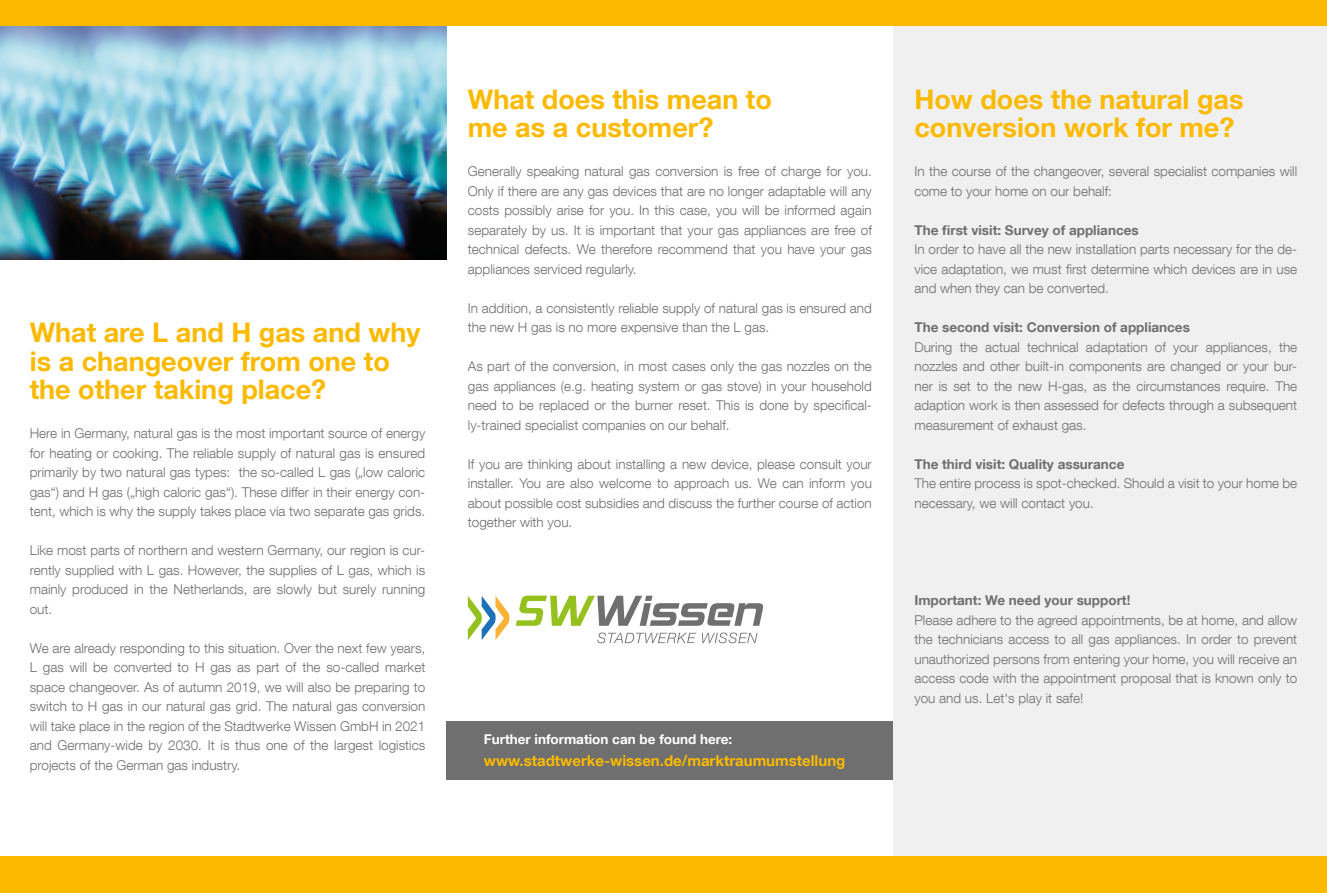
<style>
.page{position:relative;width:1327px;height:893px;background:#fff}
.page>*{position:absolute;margin:0;border:0;box-sizing:border-box;transform-origin:0 0}
.t1{font:700 27px/28.5px "Helvetica Neue LT Com";color:#fbba00}
.t2{font:700 15px "Helvetica Neue LT Com";color:#fbba00}
.t3{font:300 13.5px/19.5px "Helvetica Neue LT Com";color:#706f6f;text-align:justify}
.t4{font:700 13.5px "Helvetica Neue LT Com";color:#706f6f}
.t5{font:700 13.5px "Helvetica Neue LT Com";color:#fff}
</style>
<div class="page">
<div style="left:446px;top:721px;width:447px;height:58px;background:#706f6f"></div>
<div style="left:893px;top:26px;width:434px;height:831px;background:#f0f0f0"></div>
<div style="left:0;top:857px;width:1327px;height:36px;background:#fbba00"></div>
<img style="left:0;top:26px;width:446px;height:233px">
<div style="left:0;top:0;width:1327px;height:26px;background:#fbba00"></div>
<svg style="left:516px;top:596px;width:247px;height:30px"></svg>
<svg style="left:597px;top:633px;width:99px;height:10px"></svg>
<svg style="left:702px;top:633px;width:55px;height:10px"></svg>
<svg style="left:468px;top:596px;width:41px;height:44px"></svg>
<h1 class="t1" style="left:30px;top:318px;width:392px">What are L and H gas and why is a changeover from one to the other taking place?</h1>
<p class="t3" style="left:30px;top:424px;width:397px">Here in Germany, natural gas is the most important source of energy for heating or cooking. The reliable supply of natural gas is ensured primarily by two natural gas types: the so-called L gas („low caloric gas“) and H gas („high caloric gas“). These differ in their energy con&shy;tent, which is why the supply takes place via two separate gas grids.</p>
<p class="t3" style="left:30px;top:541px;width:397px">Like most parts of northern and western Germany, our region is cur&shy;rently supplied with L gas. However, the supplies of L gas, which is mainly produced in the Netherlands, are slowly but surely running out.</p>
<p class="t3" style="left:30px;top:638px;width:397px">We are already responding to this situation. Over the next few years, L gas will be converted to H gas as part of the so-called market space changeover. As of autumn 2019, we will also be preparing to switch to H gas in our natural gas grid. The natural gas conversion will take place in the region of the Stadtwerke Wissen GmbH in 2021 and Germany-wide by 2030. It is thus one of the largest logistics projects of the German gas industry.</p>
<h1 class="t1" style="left:468px;top:84px;width:305px">What does this mean to me as a customer?</h1>
<p class="t3" style="left:468px;top:161px;width:405px">Generally speaking natural gas conversion is free of charge for you.<br>Only if there are any gas devices that are no longer adaptable will any costs possibly arise for you. In this case, you will be informed again separately by us. It is important that your gas appliances are free of technical defects. We therefore recommend that you have your gas appliances serviced regularly.</p>
<p class="t3" style="left:468px;top:298px;width:405px">In addition, a consistently reliable supply of natural gas is ensured and the new H gas is no more expensive than the L gas.</p>
<p class="t3" style="left:468px;top:356px;width:405px">As part of the conversion, in most cases only the gas nozzles on the gas appliances (e.g. heating system or gas stove) in your household need to be replaced or the burner reset. This is done by specifical&shy;ly-trained specialist companies on our behalf.</p>
<p class="t3" style="left:468px;top:454px;width:405px">If you are thinking about installing a new device, please consult your installer. You are also welcome to approach us. We can inform you about possible cost subsidies and discuss the further course of action together with you.</p>
<p class="t5" style="left:484px;top:730px;width:250px">Further information can be found here:</p>
<p class="t2" style="left:484px;top:751px;width:363px">www.stadtwerke-wissen.de/marktraumumstellung</p>
<h1 class="t1" style="left:914px;top:84px;width:330px">How does the natural gas conversion work for me?</h1>
<p class="t3" style="left:914px;top:161px;width:384px">In the course of the changeover, several specialist companies will come to your home on our behalf:</p>
<p class="t4" style="left:914px;top:221px;width:226px">The first visit: Survey of appliances</p>
<p class="t3" style="left:914px;top:239px;width:384px">In order to have all the new installation parts necessary for the de&shy;vice adaptation, we must first determine which devices are in use and when they can be converted.</p>
<p class="t4" style="left:914px;top:319px;width:277px">The second visit: Conversion of appliances</p>
<p class="t3" style="left:914px;top:337px;width:384px">During the actual technical adaptation of your appliances, the nozzles and other built-in components are changed or your bur&shy;ner is set to the new H-gas, as the circumstances require. The adaption work is then assessed for defects through a subsequent measurement of exhaust gas.</p>
<p class="t4" style="left:914px;top:455px;width:211px">The third visit: Quality assurance</p>
<p class="t3" style="left:914px;top:473px;width:384px">The entire process is spot-checked. Should a visit to your home be necessary, we will contact you.</p>
<p class="t4" style="left:914px;top:592px;width:217px">Important: We need your support!</p>
<p class="t3" style="left:914px;top:610px;width:384px">Please adhere to the agreed appointments, be at home, and allow the technicians access to all gas appliances. In order to prevent unauthorized persons from entering your home, you will receive an access code with the appointment proposal that is known only to you and us. Let‘s play it safe!</p>
</div>
